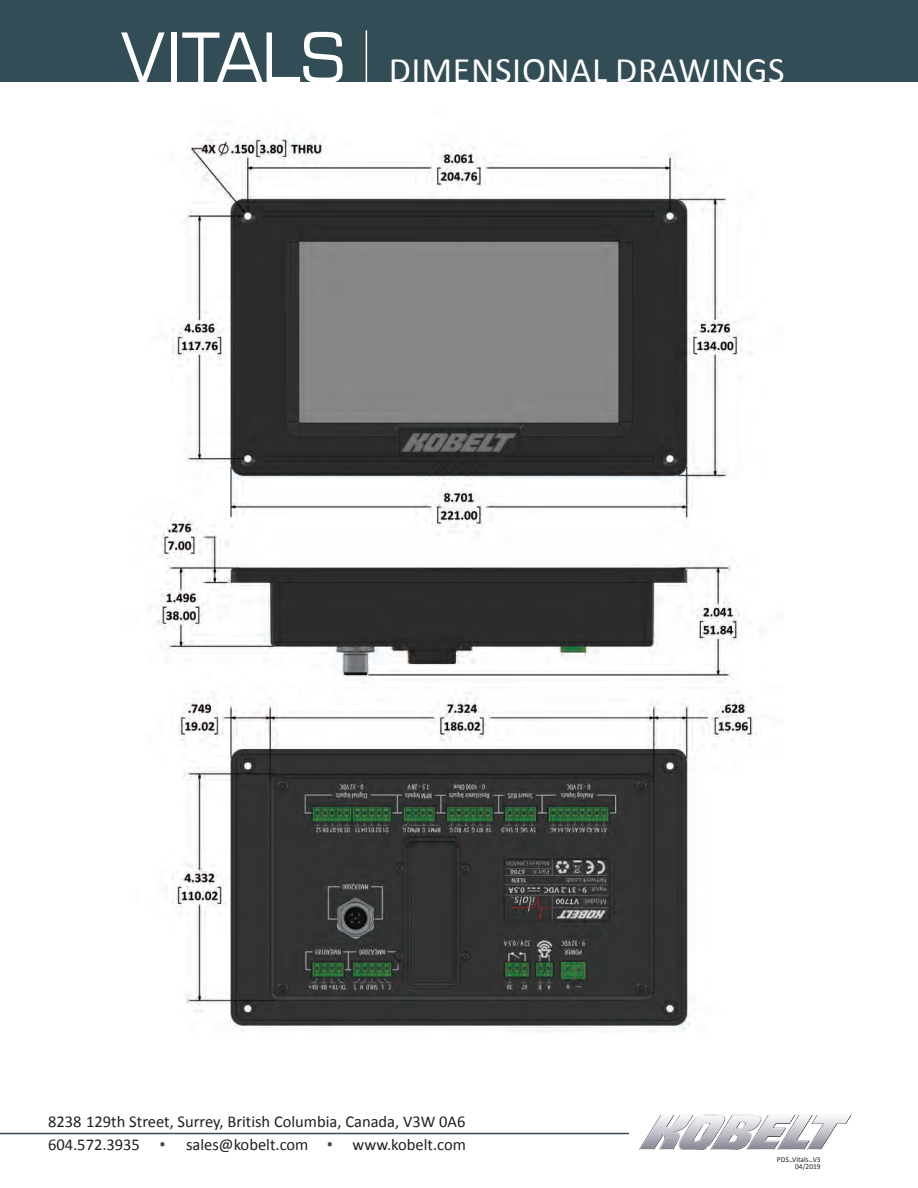
<style>
.page{position:relative;width:918px;height:1188px;background:#fff}
.page>*{position:absolute;margin:0;border:0;box-sizing:border-box;transform-origin:0 0}
.t1{font:68.4px "Square 721 BT";letter-spacing:-.04em;color:#fff}
.t2{font:36px "Calibri";letter-spacing:.02em;color:#fff}
.t3{font:16.5px "Calibri";color:#231f20}
.t4{font:7.5px "Calibri";color:#231f20}
.s1{font-family:"Whitney HTF";color:#334d57}
</style>
<div class="page">
<hr style="left:0;top:1133px;width:629px;height:1px;background:#334d57">
<svg style="left:639px;top:1115px;width:213px;height:35px"></svg>
<div style="left:0;top:0;width:918px;height:82px;background:#334d57"></div>
<hr style="left:366px;top:30px;width:1px;height:53px;background:#fff">
<img style="left:154px;top:133px;width:603px;height:900px">
<p class="t1" style="left:121px;top:14px;width:228px">VITALS</p>
<p class="t2" style="left:389px;top:47px;width:397px">DIMENSIONAL DRAWINGS</p>
<p class="t3" style="left:48px;top:1111px;width:419px">8238 129th Street, Surrey, British Columbia, Canada, V3W 0A6</p>
<p class="t3" style="left:48px;top:1134px;width:419px">604.572.3935 <span class="s1">•</span> sales@kobelt.com <span class="s1">•</span> www.kobelt.com</p>
<p class="t4" style="left:777px;top:1154px;width:45px">PDS_Vitals_V3</p>
<p class="t4" style="left:795px;top:1162px;width:27px">04/2019</p>
</div>
